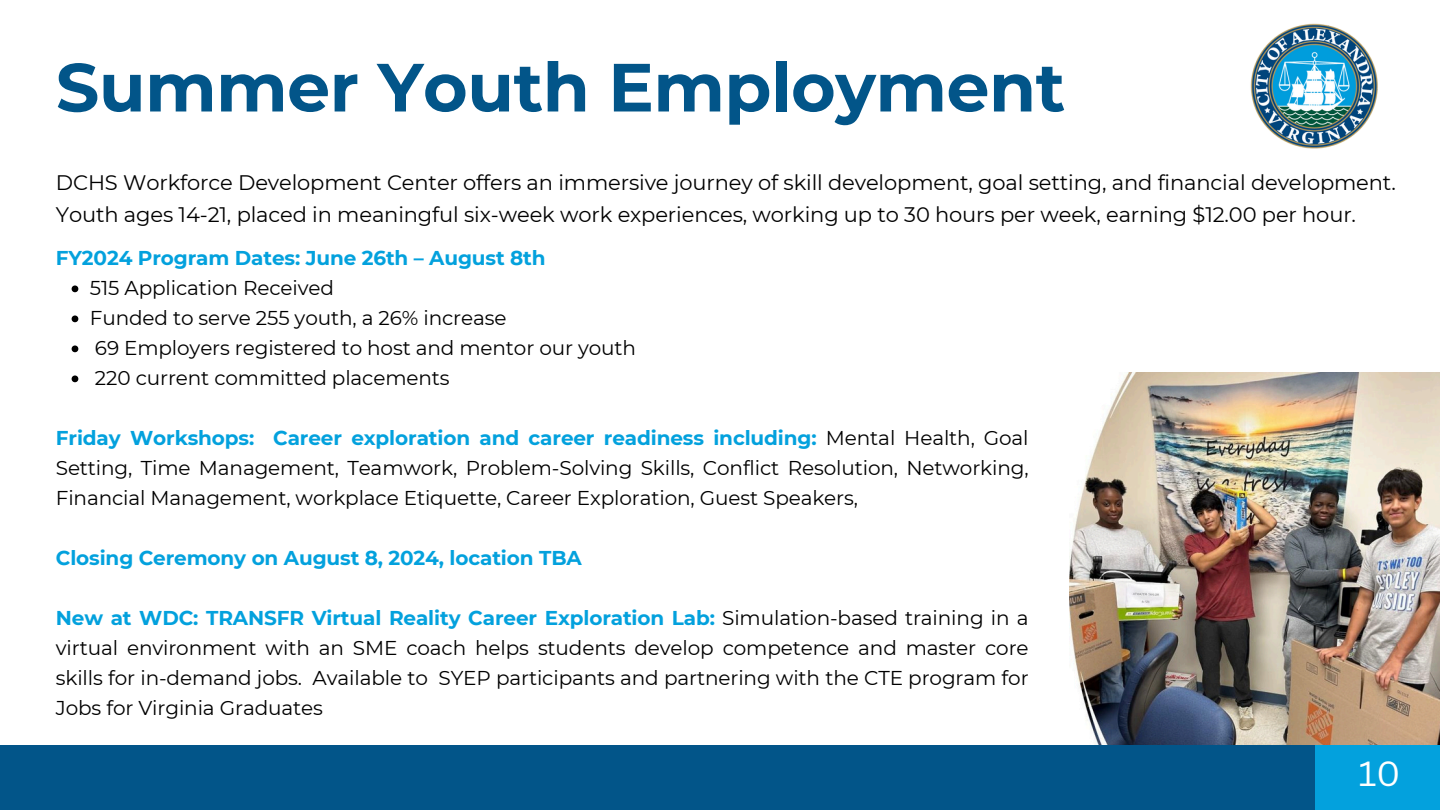
<style>
.page{position:relative;width:1440px;height:810px;background:#fff}
.page>*{position:absolute;margin:0;border:0;box-sizing:border-box;transform-origin:0 0}
.t1{font:700 68.1px "Montserrat";letter-spacing:-.005em;color:#025589}
.t2{font:34px "Canva Sans";color:#fff}
.t3{font:21px/31.5px "Montserrat";letter-spacing:-.005em;color:#000}
.t4{font:20px/30px "Montserrat";letter-spacing:-.005em;color:#000;text-align:justify}
.t5{font:700 20px "Montserrat";letter-spacing:-.005em;color:#03a1dd}
.s1{font-weight:700;color:#03a1dd}
</style>
<div class="page">
<svg style="left:72px;top:286px;width:6px;height:6px"></svg>
<svg style="left:72px;top:316px;width:6px;height:6px"></svg>
<svg style="left:72px;top:346px;width:6px;height:6px"></svg>
<svg style="left:72px;top:376px;width:6px;height:6px"></svg>
<img style="left:1069px;top:373px;width:371px;height:372px">
<div style="left:0;top:746px;width:1437px;height:64px;background:#025589"></div>
<div style="left:1316px;top:746px;width:124px;height:64px;background:#03a1dd"></div>
<img style="left:1250px;top:23px;width:128px;height:126px">
<h2 class="t1" style="left:56px;top:46px;width:1011px">Summer Youth Employment</h2>
<p class="t3" style="left:56px;top:167px;width:1341px">DCHS Workforce Development Center offers an immersive journey of skill development, goal setting, and financial development.<br>Youth ages 14-21, placed in meaningful six-week work experiences, working up to 30 hours per week, earning $12.00 per hour.</p>
<h1 class="t5" style="left:56px;top:246px;width:491px">FY2024 Program Dates: June 26th – August 8th</h1>
<p class="t4" style="left:90px;top:273px;width:246px">515 Application Received</p>
<p class="t4" style="left:90px;top:303px;width:418px">Funded to serve 255 youth, a 26% increase</p>
<h2 class="t4" style="left:95px;top:333px;width:543px">69 Employers registered to host and mentor our youth</h2>
<p class="t4" style="left:95px;top:363px;width:356px">220 current committed placements</p>
<p class="t4" style="left:56px;top:423px;width:974px"><span class="s1">Friday Workshops: Career exploration and career readiness including:</span> Mental Health, Goal Setting, Time Management, Teamwork, Problem-Solving Skills, Conflict Resolution, Networking, Financial Management, workplace Etiquette, Career Exploration, Guest Speakers,</p>
<p class="t5" style="left:56px;top:546px;width:527px">Closing Ceremony on August 8, 2024, location TBA</p>
<p class="t4" style="left:56px;top:603px;width:974px"><span class="s1">New at WDC: TRANSFR Virtual Reality Career Exploration Lab:</span> Simulation-based training in a virtual environment with an SME coach helps students develop competence and master core skills for in-demand jobs. Available to SYEP participants and partnering with the CTE program for Jobs for Virginia Graduates</p>
<p class="t2" style="left:1359px;top:750px;width:43px">10</p>
</div>
